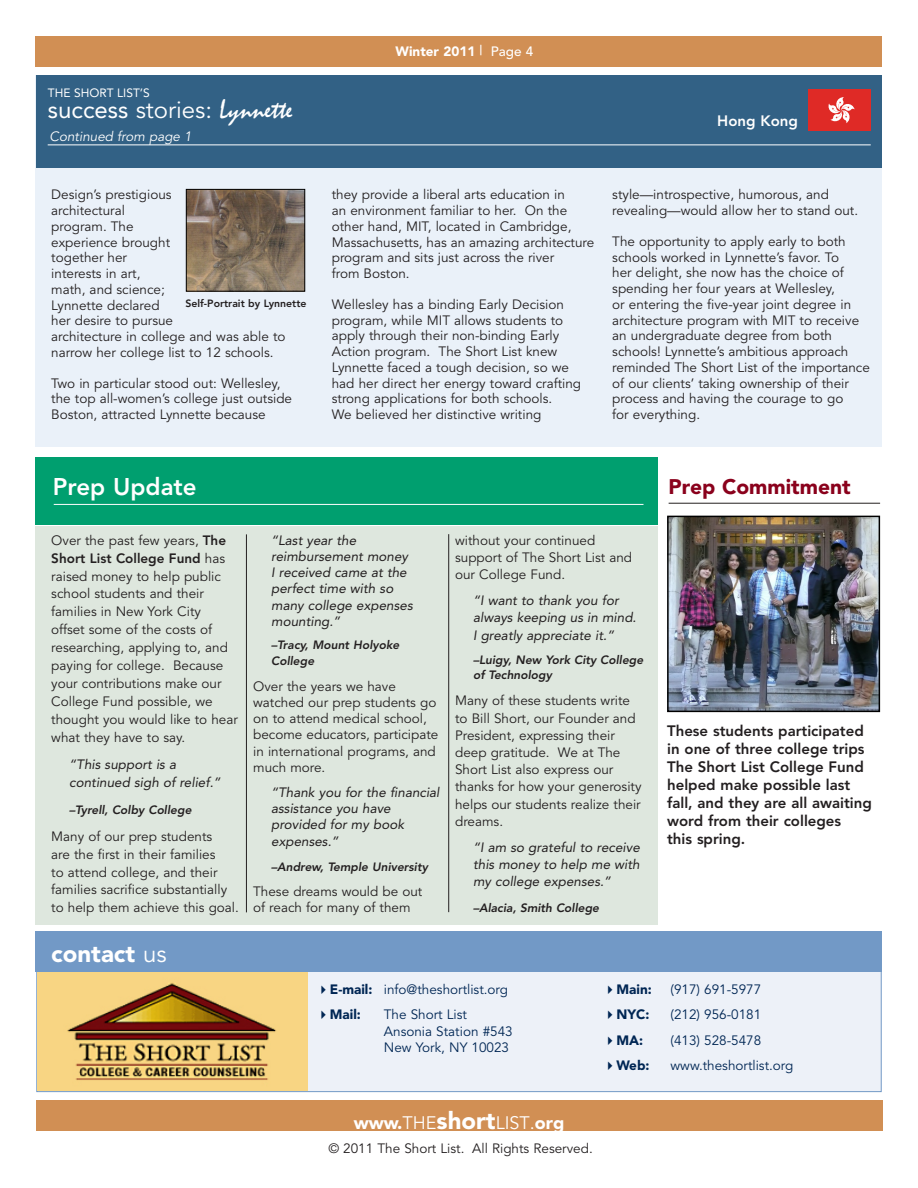
<style>
.page{position:relative;width:918px;height:1188px;background:#fff}
.page>*{position:absolute;margin:0;border:0;box-sizing:border-box;transform-origin:0 0}
.t1{font:24px "Avenir";color:#fff}
.t2{font:800 24px "Avenir";color:#fff}
.t3{font:900 24px "Avenir";color:#fff}
.success_story_header{font:900 21px "Avenir";color:#8a011c}
.t4{font:900 18px "Avenir";color:#fff}
.side_bar_-_success{font:800 15px/18px "Avenir";color:#231f20}
.t5{font:800 15px "Avenir";color:#fff}
.side_bar_-_success-2{font:13.5px/15.8px "Avenir";color:#231f20}
.side_bar_-_success-3{font:italic 13.5px/16.2px "Avenir";color:#231f20}
.t6{font:13.5px/16.5px "Avenir";color:#002654}
.t7{font:900 13.5px "Avenir";color:#002654}
.t8{font:italic 13.5px "Avenir";color:#fff}
.t9{font:900 13.5px "Avenir";color:#fff}
.side_bar_-_success-4{font:italic 800 12px/16.2px "Avenir";color:#231f20}
.t10{font:12px "Avenir";color:#fff}
.side_bar_-_success-5{font:800 10.5px "Avenir";color:#231f20}
.s1{font-style:inherit}
.s2{font-family:"Mistral";font-size:27px}
.s3{font-weight:500}
.s4{font-weight:800}
.s5{font-weight:400}
.s6{font-weight:900}
.s7{font-size:24px}
</style>
<div class="page">
<div style="left:36px;top:75px;width:846px;height:372px;background:#eaf1f9"></div>
<div style="left:36px;top:36px;width:846px;height:31px;background:#d18f54"></div>
<div style="left:36px;top:1100px;width:846px;height:31px;background:#d18f54"></div>
<div style="left:36px;top:932px;width:846px;height:160px;background:#edf1f8;border:1px solid #7299c6"></div>
<img style="left:37px;top:972px;width:270px;height:119px">
<div style="left:36px;top:932px;width:846px;height:40px;background:#7299c6"></div>
<hr style="left:669px;top:503px;width:211px;height:1px;background:#231f20">
<div style="left:36px;top:526px;width:622px;height:398px;background:#dee7de"></div>
<div style="left:36px;top:75px;width:846px;height:92px;background:#326185"></div>
<div style="left:36px;top:457px;width:622px;height:68px;background:#009f6f"></div>
<hr style="left:48px;top:145px;width:823px;height:1px;background:#fff">
<div style="left:809px;top:89px;width:62px;height:42px;background:#df2a26"></div>
<svg style="left:828px;top:97px;width:27px;height:26px"></svg>
<hr style="left:54px;top:504px;width:590px;height:1px;background:#fff">
<img style="left:670px;top:519px;width:207px;height:190px">
<div style="left:667px;top:516px;width:213px;height:196px;border:2px solid #000"></div>
<hr style="left:246px;top:534px;width:1px;height:378px;background:#231f20">
<hr style="left:448px;top:534px;width:1px;height:378px;background:#231f20">
<img style="left:188px;top:191px;width:115px;height:99px">
<div style="left:186px;top:189px;width:119px;height:103px;border:1px solid #000"></div>
<p class="t10" style="left:48px;top:85px;width:104px">THE SHORT LIST’S</p>
<p class="t1" style="left:48px;top:95px;width:246px"><span class="s1">success</span> stories: <span class="s2">Lynnette</span></p>
<p class="t8" style="left:50px;top:128px;width:144px">Continued from page 1</p>
<p class="side_bar_-_success-2" style="left:51px;top:187px;width:236px">Design’s prestigious<br>architectural<br>program. The<br>experience brought<br>together her<br>interests in art,<br>math, and science;<br>Lynnette declared<br>her desire to pursue<br>architecture in college and was able to narrow her college list to 12 schools.</p>
<p class="side_bar_-_success-2" style="left:51px;top:375px;width:242px">Two in particular stood out: Wellesley, the top all-women’s college just outside<br>Boston, attracted Lynnette because</p>
<p class="side_bar_-_success-5" style="left:185px;top:297px;width:122px">Self-Portrait by Lynnette</p>
<p class="t9" style="left:396px;top:44px;width:139px">Winter 2011 <span class="s3">| Page 4</span></p>
<p class="t5" style="left:717px;top:112px;width:82px">Hong Kong</p>
<p class="side_bar_-_success-2" style="left:332px;top:187px;width:264px">they provide a liberal arts education in<br>an environment familiar to her. On the other hand, MIT, located in Cambridge, Massachusetts, has an amazing architecture program and sits just across the river<br>from Boston.</p>
<p class="side_bar_-_success-2" style="left:332px;top:297px;width:251px">Wellesley has a binding Early Decision program, while MIT allows students to apply through their non-binding Early Action program. The Short List knew Lynnette faced a tough decision, so we had her direct her energy toward crafting strong applications for both schools.<br>We believed her distinctive writing</p>
<p class="side_bar_-_success-2" style="left:612px;top:187px;width:247px">style—introspective, humorous, and revealing—would allow her to stand out.</p>
<p class="side_bar_-_success-2" style="left:612px;top:234px;width:259px">The opportunity to apply early to both schools worked in Lynnette’s favor. To<br>her delight, she now has the choice of spending her four years at Wellesley,<br>or entering the five-year joint degree in architecture program with MIT to receive an undergraduate degree from both schools! Lynnette’s ambitious approach reminded The Short List of the importance of our clients’ taking ownership of their process and having the courage to go<br>for everything.</p>
<p class="t2" style="left:53px;top:472px;width:145px">Prep Update</p>
<p class="side_bar_-_success-2" style="left:51px;top:531px;width:188px;line-height:18px">Over the past few years, <span class="s4">The<br>Short List College Fund</span> has raised money to help public school students and their families in New York City<br>offset some of the costs of researching, applying to, and paying for college. Because your contributions make our<br>College Fund possible, we thought you would like to hear what they have to say.</p>
<p class="side_bar_-_success-3" style="left:69px;top:755px;width:153px;line-height:18px">“This support is a continued sigh of relief.”</p>
<p class="side_bar_-_success-4" style="left:69px;top:801px;width:124px">–Tyrell, Colby College</p>
<p class="side_bar_-_success-2" style="left:51px;top:827px;width:189px;line-height:18px">Many of our prep students<br>are the first in their families<br>to attend college, and their families sacrifice substantially to help them achieve this goal.</p>
<p class="t3" style="left:51px;top:939px;width:117px">contact <span class="s5">us</span></p>
<p class="side_bar_-_success-3" style="left:271px;top:532px;width:143px">“Last year the reimbursement money<br>I received came at the perfect time with so many college expenses mounting.”</p>
<p class="side_bar_-_success-4" style="left:271px;top:637px;width:130px">–Tracy, Mount Holyoke<br>College</p>
<p class="side_bar_-_success-2" style="left:253px;top:678px;width:187px;line-height:16.2px">Over the years we have watched our prep students go on to attend medical school, become educators, participate in international programs, and much more.</p>
<p class="side_bar_-_success-3" style="left:271px;top:784px;width:170px">“Thank you for the financial assistance you have provided for my book expenses.”</p>
<p class="side_bar_-_success-4" style="left:271px;top:859px;width:158px">–Andrew, Temple University</p>
<p class="side_bar_-_success-2" style="left:253px;top:884px;width:171px;line-height:16.2px">These dreams would be out of reach for many of them</p>
<p class="side_bar_-_success-2" style="left:455px;top:532px;width:179px;line-height:17.1px">without your continued support of The Short List and our College Fund.</p>
<p class="side_bar_-_success-3" style="left:473px;top:592px;width:165px;line-height:17.1px">“I want to thank you for always keeping us in mind.<br>I greatly appreciate it.”</p>
<p class="side_bar_-_success-4" style="left:473px;top:652px;width:172px;line-height:15.3px">–Luigy, New York City College of Technology</p>
<p class="side_bar_-_success-2" style="left:455px;top:693px;width:188px;line-height:17.1px">Many of these students write to Bill Short, our Founder and<br>President, expressing their deep gratitude. We at The<br>Short List also express our thanks for how your generosity helps our students realize their dreams.</p>
<p class="side_bar_-_success-3" style="left:473px;top:839px;width:168px;line-height:17.1px;text-align:justify">“I am so grateful to receive this money to help me with my college expenses.”</p>
<p class="side_bar_-_success-4" style="left:473px;top:900px;width:128px">–Alacia, Smith College</p>
<p class="success_story_header" style="left:669px;top:474px;width:184px">Prep Commitment</p>
<p class="side_bar_-_success" style="left:667px;top:722px;width:206px">These students participated in one of three college trips<br>The Short List College Fund helped make possible last fall, and they are all awaiting word from their colleges<br>this spring.</p>
<p class="t6" style="left:316px;top:981px;width:193px">✔<span class="s6">E-mail:</span> info@theshortlist.org</p>
<p class="t7" style="left:316px;top:1007px;width:46px">✔Mail:</p>
<p class="t6" style="left:384px;top:1007px;width:130px">The Short List<br>Ansonia Station #543<br>New York, NY 10023</p>
<p class="t4" style="left:354px;top:1112px;width:212px">www.<span class="s5">the</span><span class="s7">short</span><span class="s5">list</span><span class="s5">.</span>org</p>
<p class="side_bar_-_success-2" style="left:328px;top:1140px;width:266px">© 2011 The Short List. All Rights Reserved.</p>
<p class="t7" style="left:603px;top:981px;width:50px">✔Main:</p>
<p class="t6" style="left:671px;top:981px;width:92px">(917) 691-5977</p>
<p class="t7" style="left:603px;top:1007px;width:48px">✔NYC:</p>
<p class="t6" style="left:671px;top:1007px;width:92px">(212) 956-0181</p>
<p class="t7" style="left:603px;top:1032px;width:42px">✔MA:</p>
<p class="t6" style="left:671px;top:1032px;width:92px">(413) 528-5478</p>
<p class="t7" style="left:603px;top:1058px;width:48px">✔Web:</p>
<p class="t6" style="left:671px;top:1058px;width:124px">www.theshortlist.org</p>
</div>
